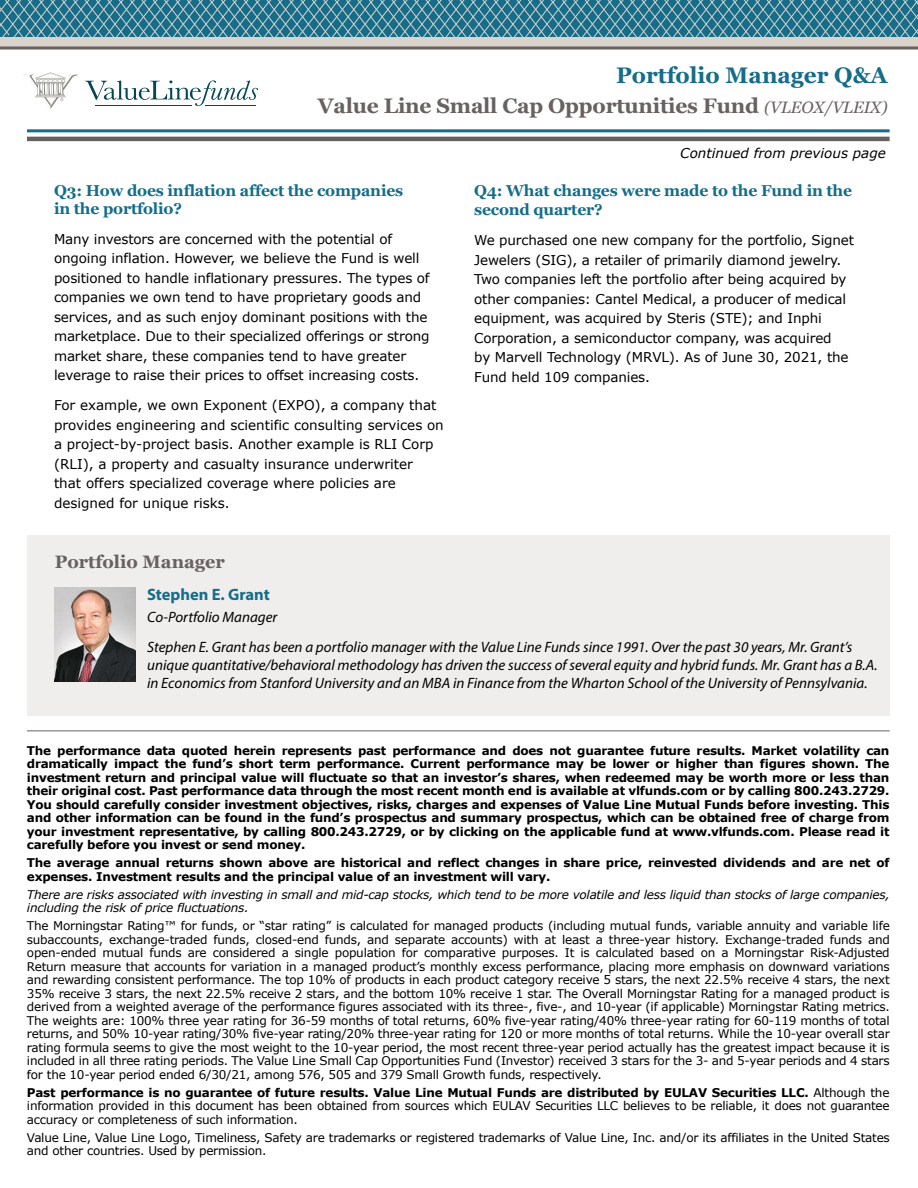
<style>
.page{position:relative;width:918px;height:1188px;background:#fff}
.page>*{position:absolute;margin:0;border:0;box-sizing:border-box;transform-origin:0 0}
.t1{font:700 22.5px "Georgia";color:#166d8a}
.t2{font:700 21px "Georgia";letter-spacing:-.01em;color:#676160}
.t3{font:700 18px "Georgia";color:#676160}
.t4{font:700 16.5px "Myriad Pro";color:#166d8a}
.t5{font:700 15.75px/18px "Georgia";letter-spacing:-.01em;color:#166d8a}
.t6{font:italic 15px/29.2px "Myriad Pro";color:#000}
.t7{font:13.5px/19.5px "Verdana";letter-spacing:-.01em;color:#000}
.t8{font:italic 13.5px "Verdana";color:#000}
.t9{font:12px/13.5px "Verdana";letter-spacing:-.02em;color:#000;text-align:justify}
.t10{font:700 12px/13.5px "Verdana";letter-spacing:-.02em;color:#000;text-align:justify}
.t11{font:italic 12px/13.5px "Verdana";letter-spacing:-.02em;color:#000}
.s1{font-weight:400;font-style:italic;font-size:16.5px}
.s2{font-weight:700}
</style>
<div class="page">
<hr style="left:27px;top:730px;width:863px;height:1px;background:#676160">
<hr style="left:27px;top:129px;width:863px;height:3px;background:#166d8a">
<svg style="left:0;top:0;width:918px;height:37px;background:#3f8297"></svg>
<div style="left:0;top:37px;width:918px;height:9px;background:#dad3cb"></div>
<svg style="left:0;top:46px;width:918px;height:4px;background:#888281"></svg>
<svg style="left:23px;top:72px;width:55px;height:37px"></svg>
<svg style="left:85px;top:80px;width:173px;height:26px"></svg>
<hr style="left:95px;top:105px;width:97px;height:1px;background:#064652">
<hr style="left:205px;top:105px;width:50px;height:1px;background:#064652">
<hr style="left:27px;top:137px;width:863px;height:4px;background:#676160">
<div style="left:27px;top:535px;width:863px;height:180px;background:#efeeec"></div>
<img style="left:54px;top:587px;width:81px;height:94px">
<h1 class="t1" style="left:616px;top:60px;width:273px">Portfolio Manager Q&amp;A</h1>
<h2 class="t2" style="left:318px;top:92px;width:571px">Value Line Small Cap Opportunities Fund <span class="s1">(VLEOX/VLEIX)</span></h2>
<h3 class="t5" style="left:54px;top:181px;width:351px">Q3: How does inflation affect the companies in the portfolio?</h3>
<p class="t7" style="left:54px;top:229px;width:377px">Many investors are concerned with the potential of ongoing inflation. However, we believe the Fund is well positioned to handle inflationary pressures. The types of companies we own tend to have proprietary goods and services, and as such enjoy dominant positions with the marketplace. Due to their specialized offerings or strong market share, these companies tend to have greater leverage to raise their prices to offset increasing costs.</p>
<p class="t7" style="left:54px;top:395px;width:391px">For example, we own Exponent (EXPO), a company that provides engineering and scientific consulting services on a project-by-project basis. Another example is RLI Corp (RLI), a property and casualty insurance underwriter<br>that offers specialized coverage where policies are designed for unique risks.</p>
<p class="t8" style="left:680px;top:144px;width:207px">Continued from previous page</p>
<h3 class="t5" style="left:474px;top:181px;width:380px;line-height:19.5px">Q4: What changes were made to the Fund in the second quarter?</h3>
<p class="t7" style="left:474px;top:230px;width:381px">We purchased one new company for the portfolio, Signet Jewelers (SIG), a retailer of primarily diamond jewelry.<br>Two companies left the portfolio after being acquired by other companies: Cantel Medical, a producer of medical equipment, was acquired by Steris (STE); and Inphi Corporation, a semiconductor company, was acquired<br>by Marvell Technology (MRVL). As of June 30, 2021, the Fund held 109 companies.</p>
<h3 class="t3" style="left:55px;top:551px;width:172px">Portfolio Manager</h3>
<h3 class="t4" style="left:147px;top:583px;width:124px">Stephen E. Grant</h3>
<p class="t6" style="left:147px;top:602px;width:707px">Co-Portfolio Manager<br>Stephen E. Grant has been a portfolio manager with the Value Line Funds since 1991. Over the past 30 years, Mr. Grant’s</p>
<p class="t6" style="left:147px;top:655px;width:732px;line-height:18px">unique quantitative/behavioral methodology has driven the success of several equity and hybrid funds. Mr. Grant has a B.A. in Economics from Stanford University and an MBA in Finance from the Wharton School of the University of Pennsylvania.</p>
<p class="t10" style="left:27px;top:743px;width:864px">The performance data quoted herein represents past performance and does not guarantee future results. Market volatility can dramatically impact the fund’s short term performance. Current performance may be lower or higher than figures shown. The investment return and principal value will fluctuate so that an investor’s shares, when redeemed may be worth more or less than their original cost. Past performance data through the most recent month end is available at vlfunds.com or by calling 800.243.2729.<br>You should carefully consider investment objectives, risks, charges and expenses of Value Line Mutual Funds before investing. This and other information can be found in the fund’s prospectus and summary prospectus, which can be obtained free of charge from your investment representative, by calling 800.243.2729, or by clicking on the applicable fund at www.vlfunds.com. Please read it carefully before you invest or send money.</p>
<p class="t10" style="left:27px;top:856px;width:864px">The average annual returns shown above are historical and reflect changes in share price, reinvested dividends and are net of expenses. Investment results and the principal value of an investment will vary.</p>
<p class="t11" style="left:27px;top:887px;width:864px">There are risks associated with investing in small and mid-cap stocks, which tend to be more volatile and less liquid than stocks of large companies, including the risk of price fluctuations.</p>
<p class="t9" style="left:27px;top:919px;width:864px">The Morningstar Rating™ for funds, or “star rating” is calculated for managed products (including mutual funds, variable annuity and variable life subaccounts, exchange-traded funds, closed-end funds, and separate accounts) with at least a three-year history. Exchange-traded funds and open-ended mutual funds are considered a single population for comparative purposes. It is calculated based on a Morningstar Risk-Adjusted Return measure that accounts for variation in a managed product’s monthly excess performance, placing more emphasis on downward variations and rewarding consistent performance. The top 10% of products in each product category receive 5 stars, the next 22.5% receive 4 stars, the next 35% receive 3 stars, the next 22.5% receive 2 stars, and the bottom 10% receive 1 star. The Overall Morningstar Rating for a managed product is derived from a weighted average of the performance figures associated with its three-, five-, and 10-year (if applicable) Morningstar Rating metrics.<br>The weights are: 100% three year rating for 36-59 months of total returns, 60% five-year rating/40% three-year rating for 60-119 months of total returns, and 50% 10-year rating/30% five-year rating/20% three-year rating for 120 or more months of total returns. While the 10-year overall star rating formula seems to give the most weight to the 10-year period, the most recent three-year period actually has the greatest impact because it is included in all three rating periods. The Value Line Small Cap Opportunities Fund (Investor) received 3 stars for the 3- and 5-year periods and 4 stars for the 10-year period ended 6/30/21, among 576, 505 and 379 Small Growth funds, respectively.</p>
<p class="t9" style="left:27px;top:1085px;width:864px"><span class="s2">Past performance is no guarantee of future results. Value Line Mutual Funds are distributed by EULAV Securities LLC.</span> Although the information provided in this document has been obtained from sources which EULAV Securities LLC believes to be reliable, it does not guarantee accuracy or completeness of such information.</p>
<p class="t9" style="left:27px;top:1130px;width:864px">Value Line, Value Line Logo, Timeliness, Safety are trademarks or registered trademarks of Value Line, Inc. and/or its affiliates in the United States and other countries. Used by permission.</p>
</div>
